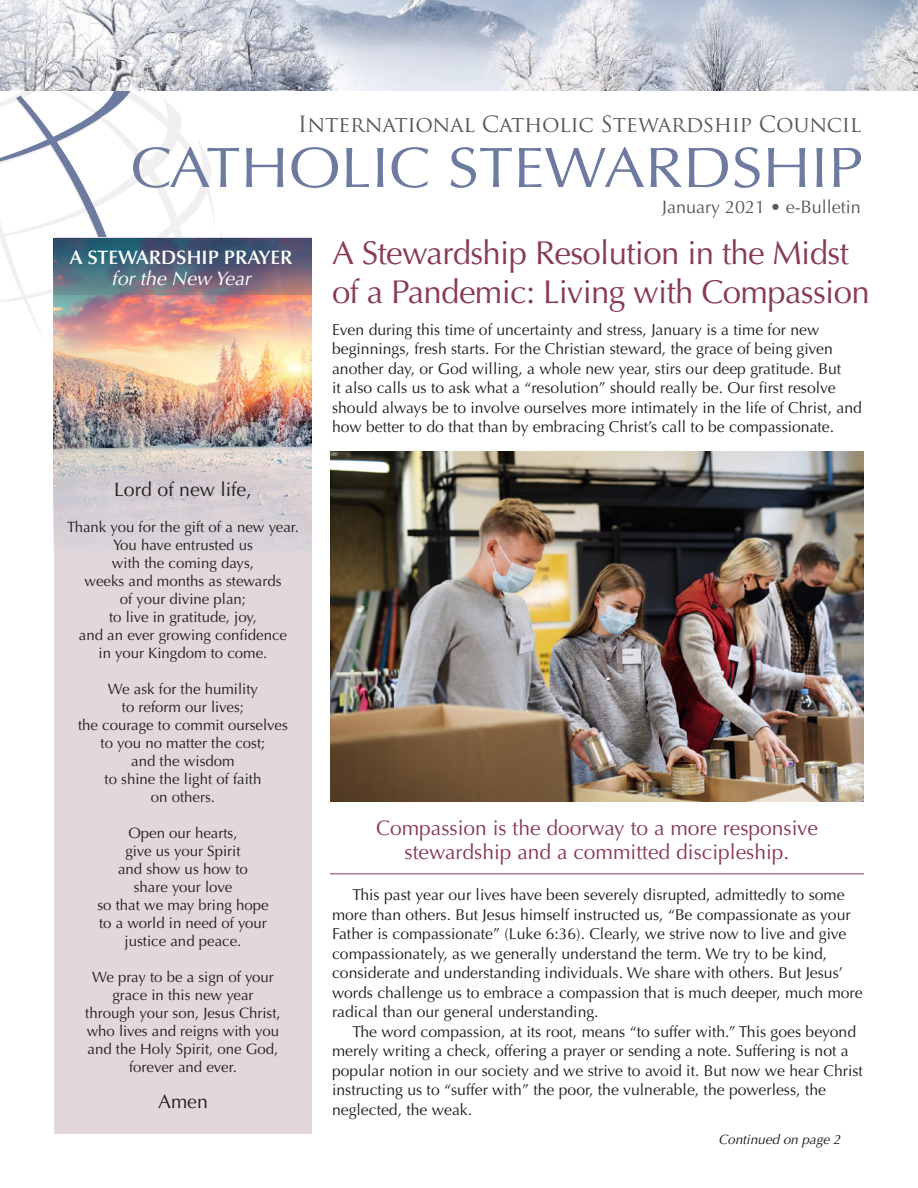
<style>
.page{position:relative;width:918px;height:1188px;background:#fff}
.page>*{position:absolute;margin:0;border:0;box-sizing:border-box;transform-origin:0 0}
.t1{font:57px "Optima";color:#6d7ba0;scale:1.09 1}
.t2{font:33px/39px "Optima";letter-spacing:-.02em;color:#883a57}
.t3{font:21.75px "Trajan Pro";letter-spacing:-.01em;color:#57585a}
.Proposal{font:21px/24px "Optima";color:#883a57;text-align:center}
.t4{font:600 19.5px/21px "Optima";color:#fff;text-align:center}
.t5{font:19.5px "Optima";color:#231f20}
.t6{font:18px "Optima";color:#57585a}
.Pa1{font:15.75px/19.5px "Optima";color:#221e1f}
.t7{font:15px "Optima";color:#231f20}
.t8{font:italic 13.5px "Optima";color:#231f20}
.s1{font-weight:400;font-style:italic}
</style>
<div class="page">
<img style="left:0;top:91px;width:172px;height:302px">
<div style="left:54px;top:238px;width:258px;height:896px;background:#e2d8dc"></div>
<img style="left:54px;top:295px;width:258px;height:257px">
<svg style="left:54px;top:238px;width:258px;height:57px;background:#566279"></svg>
<img style="left:0;top:0;width:918px;height:91px">
<img style="left:330px;top:451px;width:534px;height:350px">
<hr style="left:330px;top:873px;width:534px;height:1px;background:#883a57">
<p class="t3" style="left:298px;top:111px;width:565px">International Catholic Stewardship Council</p>
<p class="t1" style="left:130px;top:135px;width:673px">CATHOLIC STEWARDSHIP</p>
<p class="t6" style="left:662px;top:197px;width:200px">January 2021 • e-Bulletin</p>
<p class="t4" style="left:70px;top:247px;width:224px">A STEWARDSHIP PRAYER <span class="s1">for the New Year</span></p>
<p class="t2" style="left:332px;top:233px;width:539px">A Stewardship Resolution in the Midst of a Pandemic: Living with Compassion</p>
<p class="t5" style="left:114px;top:479px;width:139px">Lord of new life,</p>
<p class="t7" style="left:67px;top:519px;width:233px">Thank you for the gift of a new year.</p>
<p class="t7" style="left:113px;top:537px;width:141px">You have entrusted us</p>
<p class="t7" style="left:112px;top:555px;width:144px">with the coming days,</p>
<p class="t7" style="left:84px;top:573px;width:199px">weeks and months as stewards</p>
<p class="t7" style="left:120px;top:591px;width:128px">of your divine plan;</p>
<p class="t7" style="left:109px;top:609px;width:149px">to live in gratitude, joy,</p>
<p class="t7" style="left:79px;top:627px;width:210px">and an ever growing confidence</p>
<p class="t7" style="left:99px;top:645px;width:170px">in your Kingdom to come.</p>
<p class="t7" style="left:108px;top:681px;width:152px">We ask for the humility</p>
<p class="t7" style="left:122px;top:699px;width:124px">to reform our lives;</p>
<p class="t7" style="left:78px;top:717px;width:211px">the courage to commit ourselves</p>
<p class="t7" style="left:101px;top:735px;width:166px">to you no matter the cost;</p>
<p class="t7" style="left:131px;top:753px;width:105px">and the wisdom</p>
<p class="t7" style="left:105px;top:771px;width:158px">to shine the light of faith</p>
<p class="t7" style="left:151px;top:789px;width:66px">on others.</p>
<p class="t7" style="left:128px;top:825px;width:111px">Open our hearts,</p>
<p class="t7" style="left:125px;top:843px;width:117px">give us your Spirit</p>
<p class="t7" style="left:118px;top:861px;width:131px">and show us how to</p>
<p class="t7" style="left:134px;top:879px;width:100px">share your love</p>
<p class="t7" style="left:97px;top:897px;width:173px">so that we may bring hope</p>
<p class="t7" style="left:99px;top:915px;width:169px">to a world in need of your</p>
<p class="t7" style="left:125px;top:933px;width:118px">justice and peace.</p>
<p class="t7" style="left:92px;top:969px;width:183px">We pray to be a sign of your</p>
<p class="t7" style="left:112px;top:987px;width:143px">grace in this new year</p>
<p class="t7" style="left:85px;top:1005px;width:197px">through your son, Jesus Christ,</p>
<p class="t7" style="left:87px;top:1023px;width:194px">who lives and reigns with you</p>
<p class="t7" style="left:88px;top:1041px;width:192px">and the Holy Spirit, one God,</p>
<p class="t7" style="left:129px;top:1059px;width:109px">forever and ever.</p>
<p class="t5" style="left:158px;top:1091px;width:51px">Amen</p>
<p class="Pa1" style="left:332px;top:320px;width:531px">Even during this time of uncertainty and stress, January is a time for new beginnings, fresh starts. For the Christian steward, the grace of being given another day, or God willing, a whole new year, stirs our deep gratitude. But<br>it also calls us to ask what a “resolution” should really be. Our first resolve should always be to involve ourselves more intimately in the life of Christ, and how better to do that than by embracing Christ’s call to be compassionate.</p>
<p class="Proposal" style="left:376px;top:816px;width:443px">Compassion is the doorway to a more responsive stewardship and a committed discipleship.</p>
<p class="Pa1" style="left:332px;top:885px;width:532px;text-indent:20px">This past year our lives have been severely disrupted, admittedly to some more than others. But Jesus himself instructed us, “Be compassionate as your Father is compassionate” (Luke 6:36). Clearly, we strive now to live and give compassionately, as we generally understand the term. We try to be kind, considerate and understanding individuals. We share with others. But Jesus’ words challenge us to embrace a compassion that is much deeper, much more radical than our general understanding.</p>
<p class="Pa1" style="left:332px;top:1022px;width:532px;text-indent:20px">The word compassion, at its root, means “to suffer with.” This goes beyond merely writing a check, offering a prayer or sending a note. Suffering is not a popular notion in our society and we strive to avoid it. But now we hear Christ instructing us to “suffer with” the poor, the vulnerable, the powerless, the neglected, the weak.</p>
<p class="t8" style="left:718px;top:1131px;width:124px">Continued on page 2</p>
</div>
